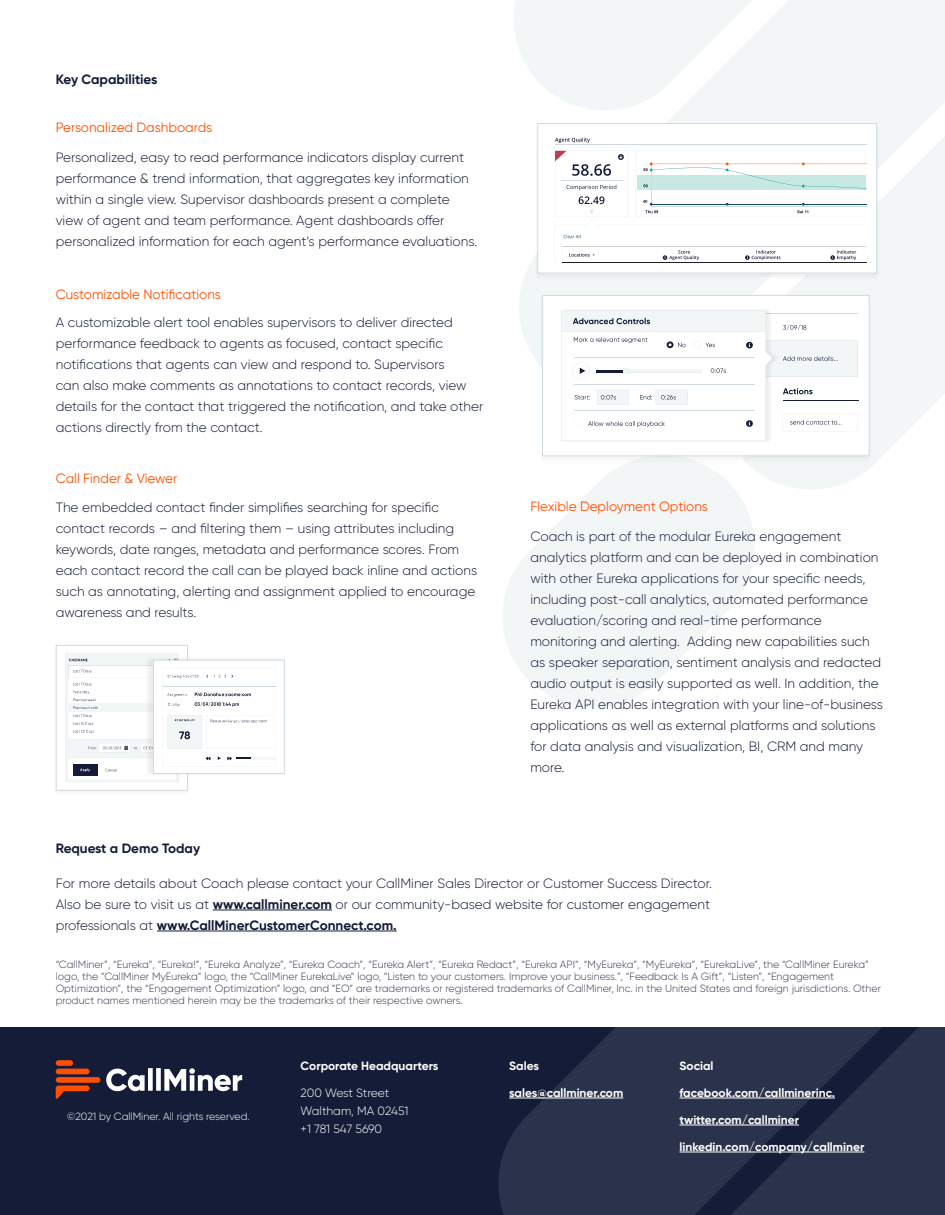
<style>
.page{position:relative;width:945px;height:1215px;background:#fff}
.page>*{position:absolute;margin:0;border:0;box-sizing:border-box;transform-origin:0 0}
.t1{font:300 13.5px/21px "Gilroy";color:#141c38}
.t2{font:13.5px "Gilroy";color:#ff5003}
.t3{font:700 13.5px "Gilroy";color:#141c38}
.t4{font:13.5px "Gilroy";color:#ff4f03}
.t5{font:700 12px "Gilroy";color:#fff}
.END_PAGE_PARAGRAPH{font:300 12px "Gilroy";letter-spacing:-.01em;color:#fff}
.t6{font:300 10.5px/12px "Gilroy";color:#373d55}
.t7{font:300 10.5px "Gilroy";color:#fff}
.s1{font-weight:700}
</style>
<div class="page">
<svg style="left:503px;top:0;width:442px;height:707px;fill:#f3f6f7"></svg>
<hr style="left:213px;top:910px;width:119px;height:1px;background:#141c38">
<hr style="left:157px;top:931px;width:240px;height:1px;background:#141c38">
<div style="left:0;top:1027px;width:945px;height:188px;background:#141c38"></div>
<svg style="left:498px;top:1027px;width:447px;height:188px;fill:#2b334c"></svg>
<hr style="left:509px;top:1098px;width:114px;height:1px;background:#fff">
<hr style="left:680px;top:1098px;width:155px;height:1px;background:#fff">
<hr style="left:680px;top:1125px;width:119px;height:1px;background:#fff">
<hr style="left:680px;top:1152px;width:184px;height:1px;background:#fff">
<svg style="left:56px;top:1060px;width:44px;height:39px"></svg>
<svg style="left:106px;top:1068px;width:136px;height:23px"></svg>
<div style="left:534px;top:124px;width:346px;height:156px;background:#231f20;opacity:.06"></div>
<div style="left:538px;top:123px;width:339px;height:150px;background:#fff;border:1px solid #cfdbe1"></div>
<div style="left:53px;top:644px;width:138px;height:153px;background:#231f20;opacity:.05"></div>
<div style="left:56px;top:645px;width:132px;height:146px;background:#fff;border:1px solid #cfdbe1"></div>
<hr style="left:555px;top:145px;width:311px;height:1px;background:#cfdbe1">
<svg style="left:555px;top:138px;width:35px;height:5px"></svg>
<svg style="left:555px;top:151px;width:311px;height:112px"></svg>
<div style="left:538px;top:294px;width:337px;height:171px;background:#231f20;opacity:.05"></div>
<div style="left:542px;top:295px;width:327px;height:161px;background:#fff;border:1px solid #cfdbe1"></div>
<div style="left:561px;top:307px;width:218px;height:137px;background:#231f20;opacity:.08"></div>
<svg style="left:561px;top:311px;width:297px;height:130px"></svg>
<div style="left:153px;top:660px;width:132px;height:114px;background:#fff;border:1px solid #cfdbe1"></div>
<svg style="left:65px;top:653px;width:211px;height:129px"></svg>
<p class="t3" style="left:56px;top:71px;width:103px">Key Capabilities</p>
<p class="t4" style="left:56px;top:119px;width:158px">Personalized Dashboards</p>
<p class="t1" style="left:56px;top:147px;width:423px">Personalized, easy to read performance indicators display current performance &amp; trend information, that aggregates key information within a single view. Supervisor dashboards present a complete view of agent and team performance. Agent dashboards offer personalized information for each agent’s performance evaluations.</p>
<p class="t2" style="left:56px;top:286px;width:167px">Customizable Notifications</p>
<p class="t1" style="left:56px;top:311px;width:429px">A customizable alert tool enables supervisors to deliver directed performance feedback to agents as focused, contact specific notifications that agents can view and respond to. Supervisors<br>can also make comments as annotations to contact records, view details for the contact that triggered the notification, and take other actions directly from the contact.</p>
<p class="t2" style="left:56px;top:470px;width:123px">Call Finder &amp; Viewer</p>
<p class="t1" style="left:56px;top:497px;width:423px">The embedded contact finder simplifies searching for specific contact records – and filtering them – using attributes including keywords, date ranges, metadata and performance scores. From each contact record the call can be played back inline and actions such as annotating, alerting and assignment applied to encourage awareness and results.</p>
<p class="t3" style="left:56px;top:840px;width:146px">Request a Demo Today</p>
<p class="t2" style="left:530px;top:498px;width:179px">Flexible Deployment Options</p>
<p class="t1" style="left:530px;top:525px;width:354px">Coach is part of the modular Eureka engagement analytics platform and can be deployed in combination with other Eureka applications for your specific needs, including post-call analytics, automated performance evaluation/scoring and real-time performance monitoring and alerting. Adding new capabilities such as speaker separation, sentiment analysis and redacted audio output is easily supported as well. In addition, the Eureka API enables integration with your line-of-business applications as well as external platforms and solutions for data analysis and visualization, BI, CRM and many more.</p>
<p class="t1" style="left:56px;top:872px;width:658px">For more details about Coach please contact your CallMiner Sales Director or Customer Success Director.</p>
<p class="t1" style="left:56px;top:893px;width:656px">Also be sure to visit us at <span class="s1">www.callminer.com</span> or our community-based website for customer engagement professionals at <span class="s1">www.CallMinerCustomerConnect.com.</span></p>
<p class="t6" style="left:56px;top:958px;width:827px">“CallMiner”, “Eureka”, “Eureka!”, “Eureka Analyze”, “Eureka Coach”, “Eureka Alert”, “Eureka Redact”, “Eureka API”, “MyEureka”, “MyEureka”, “EurekaLive”, the “CallMiner Eureka” logo, the “CallMiner MyEureka” logo, the “CallMiner EurekaLive” logo, “Listen to your customers. Improve your business.”, “Feedback Is A Gift”, “Listen”, “Engagement Optimization”, the “Engagement Optimization” logo, and “EO” are trademarks or registered trademarks of CallMiner, Inc. in the United States and foreign jurisdictions. Other product names mentioned herein may be the trademarks of their respective owners.</p>
<p class="t7" style="left:67px;top:1110px;width:184px">©2021 by CallMiner. All rights reserved.</p>
<p class="t5" style="left:301px;top:1058px;width:139px">Corporate Headquarters</p>
<p class="t5" style="left:509px;top:1058px;width:31px">Sales</p>
<p class="t5" style="left:680px;top:1058px;width:36px">Social</p>
<p class="END_PAGE_PARAGRAPH" style="left:301px;top:1085px;width:90px">200 West Street</p>
<p class="END_PAGE_PARAGRAPH" style="left:301px;top:1103px;width:109px">Waltham, MA 02451</p>
<p class="END_PAGE_PARAGRAPH" style="left:301px;top:1121px;width:83px">+1 781 547 5690</p>
<p class="t5" style="left:509px;top:1085px;width:116px">sales@callminer.com</p>
<p class="t5" style="left:680px;top:1085px;width:157px">facebook.com/callminerinc.</p>
<p class="t5" style="left:680px;top:1112px;width:121px">twitter.com/callminer</p>
<p class="t5" style="left:680px;top:1139px;width:186px">linkedin.com/company/callminer</p>
</div>
